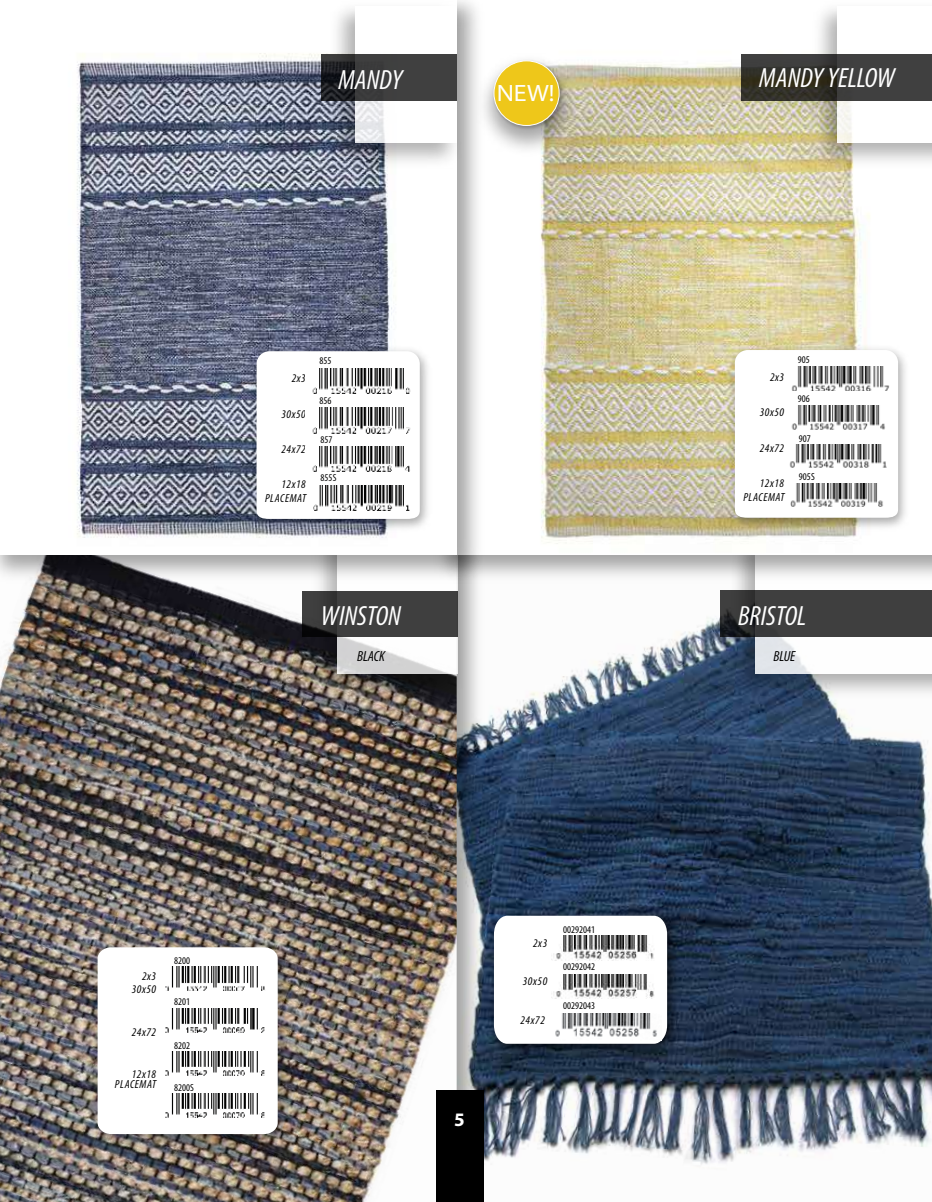
<style>
.page{position:relative;width:932px;height:1202px;background:#fff}
.page>*{position:absolute;margin:0;border:0;box-sizing:border-box;transform-origin:0 0}
.t1{font:italic condensed 27.9px "Myriad Pro";color:#fff}
.t2{font:semi-expanded 23.7px "Myriad Pro";color:#fff}
.t3{font:700 19.05px "Myriad Pro";color:#fff}
.t4{font:italic condensed 14.7px "Myriad Pro";letter-spacing:-.005em;color:#000}
.t5{font:italic condensed 11.7px/13px "Myriad Pro";letter-spacing:.05em;color:#000;text-align:right}
.t6{font:condensed 10.2px "Myriad Pro";color:#000}
</style>
<div class="page">
<img style="left:490px;top:728px;width:442px;height:437px">
<img style="left:456px;top:728px;width:34px;height:437px">
<img style="left:0;top:588px;width:456px;height:614px">
<img style="left:515px;top:54px;width:291px;height:720px">
<img style="left:481px;top:904px;width:204px;height:158px">
<svg style="left:494px;top:915px;width:173px;height:128px"></svg>
<img style="left:551px;top:936px;width:109px;height:24px">
<img style="left:551px;top:974px;width:109px;height:24px">
<img style="left:550px;top:1013px;width:111px;height:27px">
<img style="left:76px;top:53px;width:49px;height:485px">
<img style="left:84px;top:935px;width:213px;height:219px">
<svg style="left:98px;top:947px;width:180px;height:187px"></svg>
<img style="left:161px;top:966px;width:109px;height:24px">
<img style="left:161px;top:1008px;width:109px;height:24px">
<img style="left:161px;top:1051px;width:109px;height:24px">
<img style="left:161px;top:1093px;width:109px;height:24px">
<img style="left:125px;top:2px;width:494px;height:726px">
<img style="left:246px;top:341px;width:189px;height:194px">
<svg style="left:256px;top:351px;width:164px;height:168px"></svg>
<img style="left:726px;top:91px;width:206px;height:782px">
<img style="left:306px;top:368px;width:111px;height:26px">
<img style="left:306px;top:408px;width:111px;height:25px">
<img style="left:306px;top:446px;width:111px;height:25px">
<img style="left:312px;top:485px;width:105px;height:26px">
<img style="left:469px;top:47px;width:118px;height:116px">
<img style="left:491px;top:58px;width:74px;height:73px">
<div style="left:494px;top:61px;width:65px;height:64px;background:#eec71a;border-radius:50%"></div>
<div style="left:494px;top:61px;width:65px;height:65px;border:1px solid #fff;border-radius:50%"></div>
<img style="left:324px;top:1px;width:144px;height:173px">
<div style="left:355px;top:6px;width:101px;height:137px;background:#fff"></div>
<svg style="left:321px;top:55px;width:135px;height:46px;background:#363637"></svg>
<img style="left:806px;top:8px;width:126px;height:166px">
<div style="left:837px;top:6px;width:95px;height:137px;background:#fff"></div>
<svg style="left:741px;top:55px;width:191px;height:46px;background:#393834"></svg>
<div style="left:436px;top:1090px;width:48px;height:112px;background:#000"></div>
<h1 class="t1" style="left:338px;top:63px;width:65px">MANDY</h1>
<h1 class="t1" style="left:759px;top:61px;width:137px">MANDY YELLOW</h1>
<h2 class="t2" style="left:496px;top:78px;width:59px">NEW!</h2>
<p class="t5" style="left:292px;top:372px;width:16px">2x3</p>
<p class="t5" style="left:281px;top:407px;width:26px">30x50</p>
<p class="t5" style="left:281px;top:442px;width:26px">24x72</p>
<p class="t5" style="left:281px;top:477px;width:26px">12x18</p>
<p class="t5" style="left:265px;top:491px;width:43px">PLACEMAT</p>
<p class="t6" style="left:319px;top:354px;width:13px">855</p>
<p class="t6" style="left:319px;top:394px;width:13px">856</p>
<p class="t6" style="left:320px;top:433px;width:13px">857</p>
<p class="t6" style="left:320px;top:471px;width:18px">855S</p>
<h1 class="t1" style="left:321px;top:599px;width:81px">WINSTON</h1>
<p class="t4" style="left:357px;top:647px;width:29px">BLACK</p>
<p class="t5" style="left:770px;top:370px;width:16px">2x3</p>
<p class="t5" style="left:759px;top:406px;width:26px">30x50</p>
<p class="t5" style="left:759px;top:441px;width:26px">24x72</p>
<p class="t5" style="left:759px;top:476px;width:26px">12x18</p>
<p class="t5" style="left:743px;top:490px;width:43px">PLACEMAT</p>
<p class="t6" style="left:797px;top:353px;width:13px">905</p>
<p class="t6" style="left:797px;top:393px;width:13px">906</p>
<p class="t6" style="left:798px;top:432px;width:13px">907</p>
<p class="t6" style="left:798px;top:470px;width:18px">905S</p>
<h1 class="t1" style="left:738px;top:598px;width:69px">BRISTOL</h1>
<p class="t4" style="left:773px;top:647px;width:23px">BLUE</p>
<p class="t5" style="left:132px;top:969px;width:26px">2x3<br>30x50</p>
<p class="t5" style="left:132px;top:1025px;width:26px">24x72</p>
<p class="t5" style="left:115px;top:1068px;width:43px;line-height:10.2px">12x18<br>PLACEMAT</p>
<p class="t6" style="left:174px;top:954px;width:17px">8200</p>
<p class="t6" style="left:174px;top:995px;width:17px">8201</p>
<p class="t6" style="left:174px;top:1039px;width:17px">8202</p>
<p class="t6" style="left:174px;top:1081px;width:21px">8200S</p>
<h3 class="t3" style="left:454px;top:1107px;width:12px">5</h3>
<p class="t5" style="left:533px;top:936px;width:16px">2x3</p>
<p class="t5" style="left:523px;top:975px;width:26px">30x50</p>
<p class="t5" style="left:520px;top:1013px;width:26px">24x72</p>
<p class="t6" style="left:563px;top:923px;width:33px">00292041</p>
<p class="t6" style="left:563px;top:960px;width:33px">00292042</p>
<p class="t6" style="left:563px;top:999px;width:33px">00292043</p>
</div>
